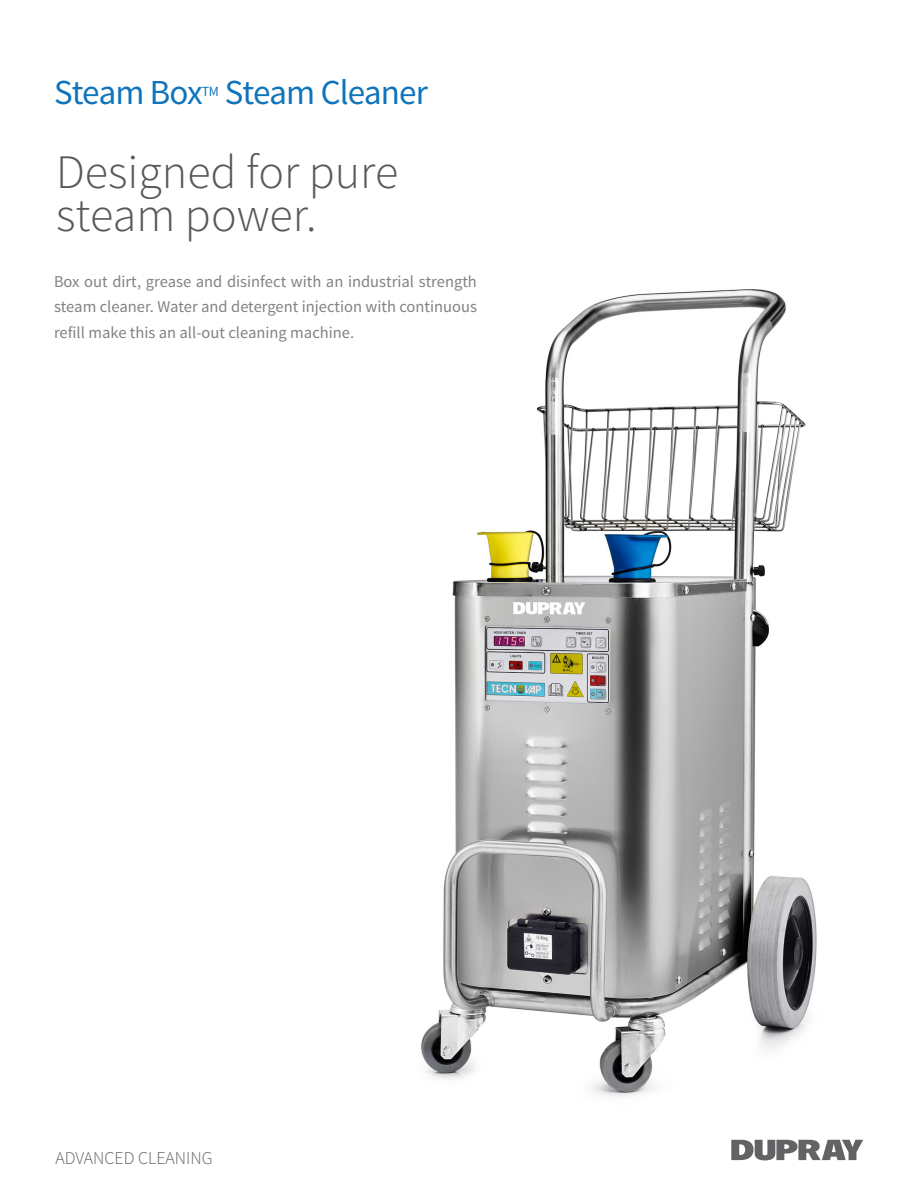
<style>
.page{position:relative;width:918px;height:1188px;background:#fff}
.page>*{position:absolute;margin:0;border:0;box-sizing:border-box;transform-origin:0 0}
.t1{font:300 48px/43.5px "Source Sans Pro";color:#57585a}
.t2{font:35.1px "Source Sans Pro";letter-spacing:-.025em;color:#1074bc}
.t3{font:300 18px "Source Sans Pro";color:#636366}
.t4{font:16.5px/25.5px "Source Sans Pro";color:#808285;text-align:justify}
.t5{font:13.95px "Source Sans Pro";color:#1074bc}
</style>
<div class="page">
<img style="left:421px;top:289px;width:396px;height:808px">
<svg style="left:731px;top:1140px;width:132px;height:20px"></svg>
<h2 class="t2" style="left:54px;top:71px;width:150px">Steam Box</h2>
<p class="t5" style="left:202px;top:83px;width:19px">TM</p>
<h2 class="t2" style="left:225px;top:71px;width:205px">Steam Cleaner</h2>
<h1 class="t1" style="left:56px;top:150px;width:344px">Designed for pure steam power.</h1>
<p class="t4" style="left:54px;top:269px;width:425px">Box out dirt, grease and disinfect with an industrial strength steam cleaner. Water and detergent injection with continuous refill make this an all-out cleaning machine.</p>
<p class="t3" style="left:56px;top:1147px;width:158px">ADVANCED CLEANING</p>
</div>
